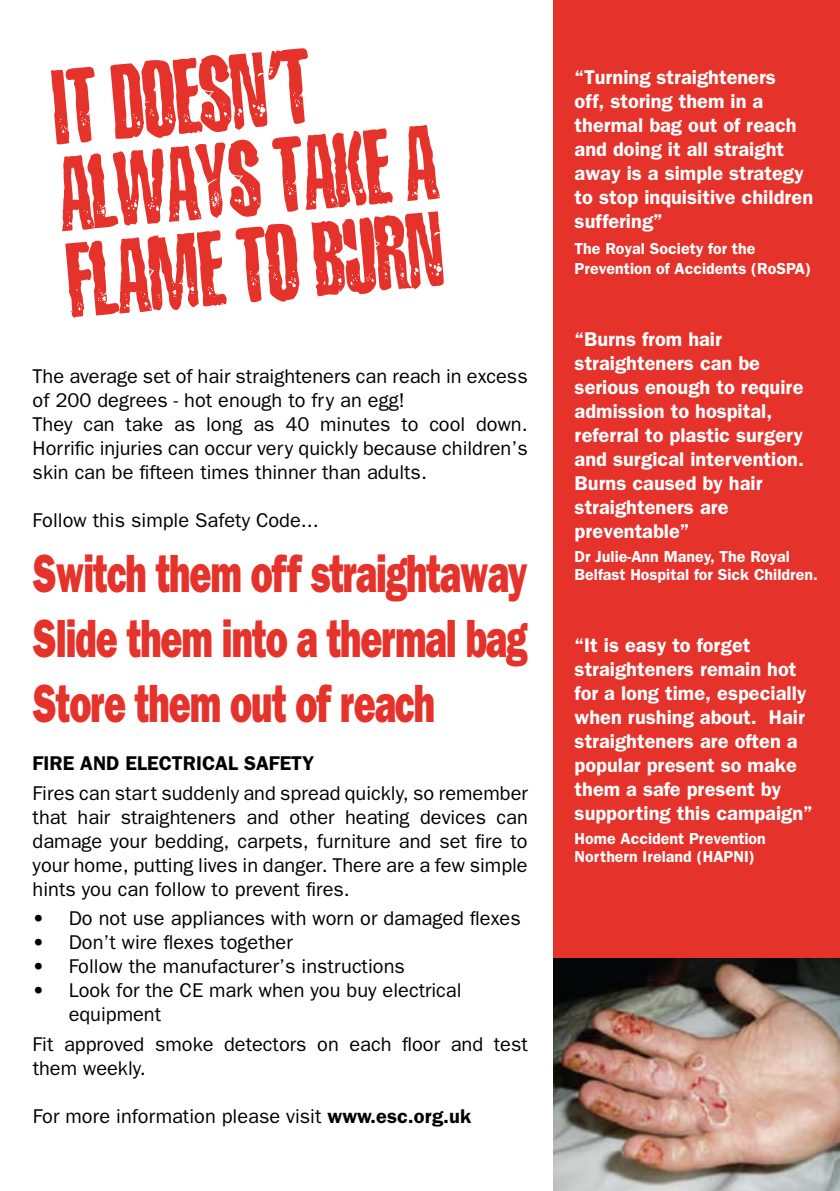
<style>
.page{position:relative;width:840px;height:1191px;background:#fff}
.page>*{position:absolute;margin:0;border:0;box-sizing:border-box;transform-origin:0 0}
.t1{font:89.8px/87px "Sabotage";color:#e5322b}
.t2{font:800 54px/64.8px "Franklin Gothic";letter-spacing:-.03em;color:#e5322b;text-align:justify;scale:.68 1}
.t3{font:20px/24px "Franklin Gothic";color:#000}
.t4{font:600 20px/24px "Franklin Gothic";color:#fff}
.t5{font:600 20px "Franklin Gothic";color:#000}
.t6{font:600 16px/18px "Franklin Gothic";color:#fff}
.s1{font-weight:600}
</style>
<div class="page">
<div style="left:553px;top:0;width:286px;height:1191px;background:#e5322b"></div>
<img style="left:553px;top:958px;width:286px;height:233px">
<h1 class="t1" style="left:47px;top:63px;width:380px;rotate:-5deg">IT DOESN’T<br>ALWAYS TAKE A<br>FLAME TO BURN</h1>
<p class="t3" style="left:33px;top:364px;width:496px">The average set of hair straighteners can reach in excess of 200 degrees - hot enough to fry an egg!<br>They can take as long as 40 minutes to cool down.<br>Horrific injuries can occur very quickly because children’s skin can be fifteen times thinner than adults.</p>
<p class="t3" style="left:33px;top:508px;width:287px">Follow this simple Safety Code...</p>
<h2 class="t2" style="left:33px;top:540px;width:729px">Switch them off straightaway Slide them into a thermal bag Store them out of reach</h2>
<p class="t5" style="left:33px;top:751px;width:283px">Fire and electrical Safety</p>
<p class="t3" style="left:33px;top:780px;width:496px;text-align:justify">Fires can start suddenly and spread quickly, so remember that hair straighteners and other heating devices can damage your bedding, carpets, furniture and set fire to your home, putting lives in danger. There are a few simple hints you can follow to prevent fires.</p>
<p class="t3" style="left:33px;top:906px;width:489px">• Do not use appliances with worn or damaged flexes</p>
<p class="t3" style="left:33px;top:930px;width:261px">• Don’t wire flexes together</p>
<p class="t3" style="left:33px;top:954px;width:373px">• Follow the manufacturer’s instructions</p>
<p class="t3" style="left:69px;top:978px;width:394px;text-indent:-36px">• Look for the CE mark when you buy electrical equipment</p>
<p class="t3" style="left:33px;top:1031px;width:496px">Fit approved smoke detectors on each floor and test them weekly.</p>
<p class="t3" style="left:33px;top:1103px;width:440px">For more information please visit <span class="s1">www.esc.org.uk</span></p>
<p class="t4" style="left:574px;top:65px;width:240px">“Turning straighteners<br>off, storing them in a thermal bag out of reach and doing it all straight away is a simple strategy to stop inquisitive children suffering”</p>
<p class="t6" style="left:574px;top:238px;width:238px;line-height:20px">The Royal Society for the<br>Prevention of Accidents (RoSPA)</p>
<p class="t4" style="left:574px;top:326px;width:231px">“Burns from hair straighteners can be serious enough to require admission to hospital, referral to plastic surgery and surgical intervention.<br>Burns caused by hair straighteners are preventable”</p>
<p class="t6" style="left:574px;top:547px;width:245px">Dr Julie-Ann Maney, The Royal<br>Belfast Hospital for Sick Children.</p>
<p class="t4" style="left:574px;top:632px;width:239px">“It is easy to forget straighteners remain hot for a long time, especially when rushing about. Hair straighteners are often a popular present so make them a safe present by supporting this campaign”</p>
<p class="t6" style="left:574px;top:828px;width:193px">Home Accident Prevention<br>Northern Ireland (HAPNI )</p>
</div>
